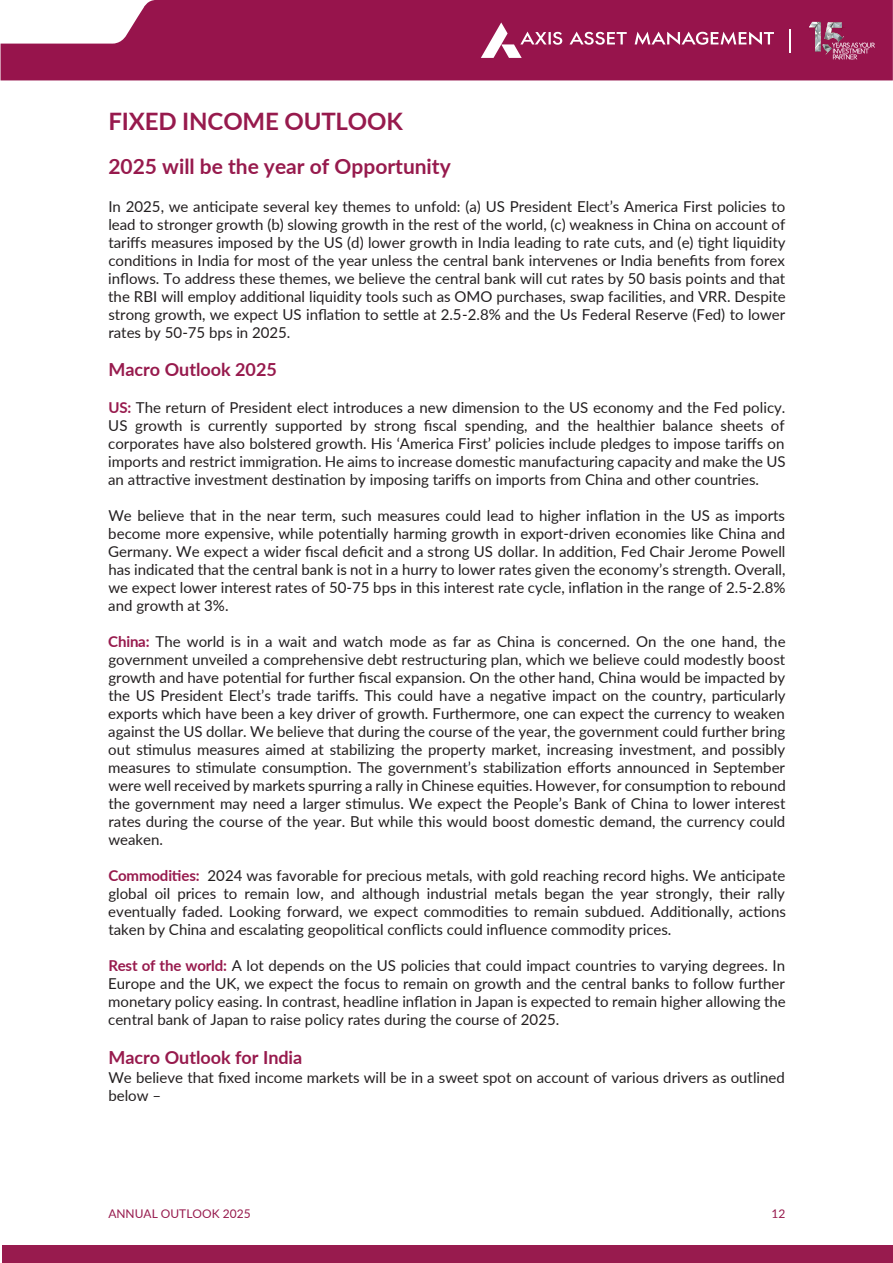
<style>
.page{position:relative;width:893px;height:1263px;background:#fff}
.page>*{position:absolute;margin:0;border:0;box-sizing:border-box;transform-origin:0 0}
.t1{font:700 24px "Lato";letter-spacing:-.005em;color:#971a4d}
.t2{font:700 21px "Lato";color:#971a4d}
.t3{font:700 18px "Lato";color:#971a4d}
.t4{font:15px/18px "Lato";color:#231f20;text-align:justify}
.t5{font:12px "Lato";color:#971a4d}
.s1{font-weight:700;color:#971a4d}
</style>
<div class="page">
<div style="left:2px;top:1246px;width:891px;height:17px;background:#981b4e"></div>
<svg style="left:1px;top:0;width:892px;height:80px;background:#a0295c"></svg>
<svg style="left:481px;top:22px;width:81px;height:36px"></svg>
<svg style="left:569px;top:32px;width:58px;height:13px"></svg>
<svg style="left:635px;top:32px;width:139px;height:13px"></svg>
<hr style="left:789px;top:29px;width:2px;height:23px;background:#fff">
<svg style="left:805px;top:22px;width:70px;height:37px;background:#a2416b"></svg>
<h1 class="t1" style="left:108px;top:104px;width:296px">FIXED INCOME OUTLOOK</h1>
<h2 class="t2" style="left:108px;top:151px;width:344px">2025 will be the year of Opportunity</h2>
<p class="t4" style="left:108px;top:196px;width:679px">In 2025, we anticipate several key themes to unfold: (a) US President Elect’s America First policies to lead to stronger growth (b) slowing growth in the rest of the world, (c) weakness in China on account of tariffs measures imposed by the US (d) lower growth in India leading to rate cuts, and (e) tight liquidity conditions in India for most of the year unless the central bank intervenes or India benefits from forex inflows. To address these themes, we believe the central bank will cut rates by 50 basis points and that the RBI will employ additional liquidity tools such as OMO purchases, swap facilities, and VRR. Despite strong growth, we expect US inflation to settle at 2.5-2.8% and the Us Federal Reserve (Fed) to lower rates by 50-75 bps in 2025.</p>
<p class="t3" style="left:108px;top:357px;width:170px">Macro Outlook 2025</p>
<p class="t4" style="left:108px;top:398px;width:679px"><span class="s1">US:</span> The return of President elect introduces a new dimension to the US economy and the Fed policy.<br>US growth is currently supported by strong fiscal spending, and the healthier balance sheets of corporates have also bolstered growth. His ‘America First’ policies include pledges to impose tariffs on imports and restrict immigration. He aims to increase domestic manufacturing capacity and make the US an attractive investment destination by imposing tariffs on imports from China and other countries.</p>
<p class="t4" style="left:108px;top:506px;width:679px">We believe that in the near term, such measures could lead to higher inflation in the US as imports become more expensive, while potentially harming growth in export-driven economies like China and Germany. We expect a wider fiscal deficit and a strong US dollar. In addition, Fed Chair Jerome Powell has indicated that the central bank is not in a hurry to lower rates given the economy’s strength. Overall, we expect lower interest rates of 50-75 bps in this interest rate cycle, inflation in the range of 2.5-2.8% and growth at 3%.</p>
<p class="t4" style="left:108px;top:632px;width:679px"><span class="s1">China:</span> The world is in a wait and watch mode as far as China is concerned. On the one hand, the government unveiled a comprehensive debt restructuring plan, which we believe could modestly boost growth and have potential for further fiscal expansion. On the other hand, China would be impacted by the US President Elect’s trade tariffs. This could have a negative impact on the country, particularly exports which have been a key driver of growth. Furthermore, one can expect the currency to weaken against the US dollar. We believe that during the course of the year, the government could further bring out stimulus measures aimed at stabilizing the property market, increasing investment, and possibly measures to stimulate consumption. The government’s stabilization efforts announced in September were well received by markets spurring a rally in Chinese equities. However, for consumption to rebound the government may need a larger stimulus. We expect the People’s Bank of China to lower interest rates during the course of the year. But while this would boost domestic demand, the currency could weaken.</p>
<p class="t4" style="left:108px;top:866px;width:679px"><span class="s1">Commodities:</span> 2024 was favorable for precious metals, with gold reaching record highs. We anticipate global oil prices to remain low, and although industrial metals began the year strongly, their rally eventually faded. Looking forward, we expect commodities to remain subdued. Additionally, actions taken by China and escalating geopolitical conflicts could influence commodity prices.</p>
<p class="t4" style="left:108px;top:956px;width:679px"><span class="s1">Rest of the world:</span> A lot depends on the US policies that could impact countries to varying degrees. In Europe and the UK, we expect the focus to remain on growth and the central banks to follow further monetary policy easing. In contrast, headline inflation in Japan is expected to remain higher allowing the central bank of Japan to raise policy rates during the course of 2025.</p>
<p class="t3" style="left:108px;top:1044px;width:195px">Macro Outlook for India</p>
<p class="t4" style="left:108px;top:1068px;width:678px">We believe that fixed income markets will be in a sweet spot on account of various drivers as outlined below –</p>
<p class="t5" style="left:108px;top:1205px;width:144px">ANNUAL OUTLOOK 2025</p>
<p class="t5" style="left:772px;top:1205px;width:15px">12</p>
</div>
